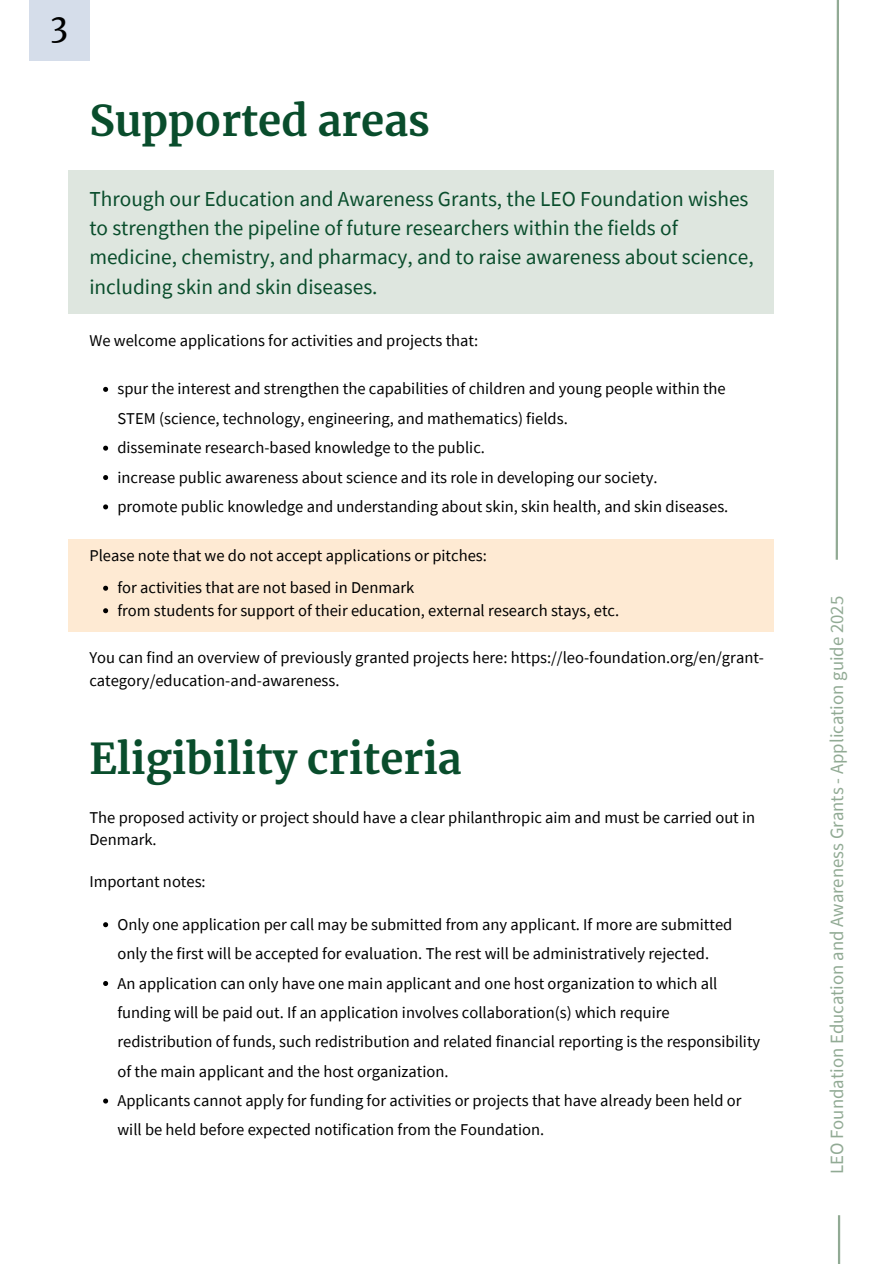
<style>
.page{position:relative;width:894px;height:1264px;background:#fff}
.page>*{position:absolute;margin:0;border:0;box-sizing:border-box;transform-origin:0 0}
.t1{font:700 42px "Merriweather";color:#094d2c}
.t2{font:31.95px "Merriweather";color:#000}
.t3{font:21.3px/29.4px "Source Sans Pro";color:#094d2c}
.t4{font:18.75px "Source Sans Pro";color:#91aa94}
.t5{font:16.5px/29.4px "Source Sans Pro";color:#000}
</style>
<div class="page">
<div style="left:29px;top:0;width:60px;height:60px;background:#d5ddea"></div>
<div style="left:68px;top:170px;width:705px;height:143px;background:#dee6df"></div>
<div style="left:68px;top:539px;width:705px;height:92px;background:#feead3"></div>
<svg style="left:103px;top:387px;width:5px;height:5px"></svg>
<svg style="left:103px;top:445px;width:5px;height:5px"></svg>
<svg style="left:103px;top:475px;width:5px;height:5px"></svg>
<svg style="left:103px;top:504px;width:5px;height:5px"></svg>
<svg style="left:103px;top:585px;width:5px;height:5px"></svg>
<svg style="left:103px;top:608px;width:5px;height:5px"></svg>
<svg style="left:103px;top:922px;width:5px;height:5px"></svg>
<svg style="left:103px;top:981px;width:5px;height:5px"></svg>
<svg style="left:103px;top:1098px;width:5px;height:5px"></svg>
<svg style="left:835px;top:0;width:4px;height:560px"></svg>
<hr style="left:837px;top:1215px;width:2px;height:48px;background:#91aa94">
<p class="t2" style="left:50px;top:7px;width:19px">3</p>
<h1 class="t1" style="left:89px;top:94px;width:342px">Supported areas</h1>
<h2 class="t3" style="left:89px;top:183px;width:665px">Through our Education and Awareness Grants, the LEO Foundation wishes to strengthen the pipeline of future researchers within the fields of medicine, chemistry, and pharmacy, and to raise awareness about science, including skin and skin diseases.</h2>
<p class="t5" style="left:89px;top:325px;width:390px">We welcome applications for activities and projects that:</p>
<p class="t5" style="left:117px;top:374px;width:609px">spur the interest and strengthen the capabilities of children and young people within the<br>STEM (science, technology, engineering, and mathematics) fields.</p>
<p class="t5" style="left:117px;top:432px;width:369px">disseminate research-based knowledge to the public.</p>
<p class="t5" style="left:117px;top:462px;width:541px">increase public awareness about science and its role in developing our society.</p>
<p class="t5" style="left:117px;top:491px;width:612px">promote public knowledge and understanding about skin, skin health, and skin diseases.</p>
<p class="t5" style="left:89px;top:540px;width:399px">Please note that we do not accept applications or pitches:</p>
<p class="t5" style="left:117px;top:572px;width:298px">for activities that are not based in Denmark</p>
<p class="t5" style="left:117px;top:595px;width:503px">from students for support of their education, external research stays, etc.</p>
<p class="t5" style="left:89px;top:646px;width:676px;line-height:22.5px">You can find an overview of previously granted projects here: https://leo-foundation.org/en/grant&shy;category/education-and-awareness.</p>
<h1 class="t1" style="left:89px;top:732px;width:374px">Eligibility criteria</h1>
<p class="t5" style="left:89px;top:805px;width:667px;line-height:22.5px">The proposed activity or project should have a clear philanthropic aim and must be carried out in<br>Denmark.</p>
<p class="t5" style="left:89px;top:866px;width:118px">Important notes:</p>
<p class="t5" style="left:117px;top:909px;width:616px">Only one application per call may be submitted from any applicant. If more are submitted only the first will be accepted for evaluation. The rest will be administratively rejected.</p>
<p class="t5" style="left:117px;top:967px;width:644px">An application can only have one main applicant and one host organization to which all funding will be paid out. If an application involves collaboration(s) which require redistribution of funds, such redistribution and related financial reporting is the responsibility of the main applicant and the host organization.</p>
<p class="t5" style="left:117px;top:1085px;width:625px">Applicants cannot apply for funding for activities or projects that have already been held or will be held before expected notification from the Foundation.</p>
<h3 class="t4" style="left:824px;top:1174px;width:579px;rotate:-90deg">LEO Foundation Education and Awareness Grants - Application guide 2025</h3>
</div>
